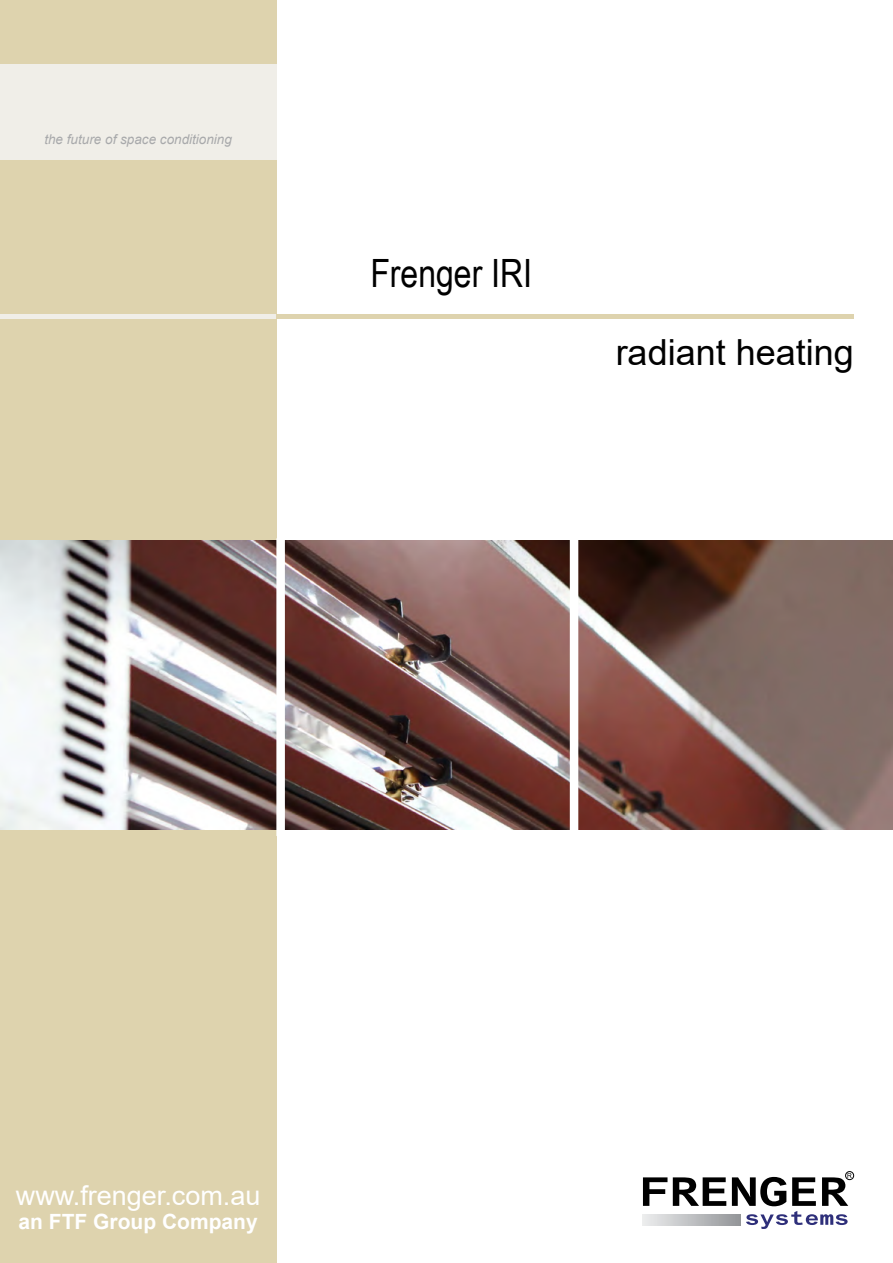
<style>
.page{position:relative;width:893px;height:1263px;background:#fff}
.page>*{position:absolute;margin:0;border:0;box-sizing:border-box;transform-origin:0 0}
.t1{font:39px "Arial Narrow";color:#000}
.t2{font:36px "Arial";color:#000}
.t3{font:27px "Arial";color:#fff}
.t4{font:700 21px "Arial";color:#fff}
.t5{font:italic 13.5px "Arial";color:#a8a9ab}
</style>
<div class="page">
<div style="left:0;top:0;width:276px;height:1263px;background:#ded3ae"></div>
<img style="left:0;top:540px;width:893px;height:289px">
<div style="left:0;top:64px;width:276px;height:95px;background:#f0eee8"></div>
<div style="left:0;top:314px;width:276px;height:5px;background:#f0eee8"></div>
<div style="left:276px;top:314px;width:578px;height:5px;background:#ded3ae"></div>
<div style="left:276px;top:538px;width:9px;height:298px;background:#fff"></div>
<div style="left:570px;top:539px;width:8px;height:293px;background:#fff"></div>
<svg style="left:643px;top:1177px;width:24px;height:29px"></svg>
<svg style="left:673px;top:1177px;width:53px;height:29px"></svg>
<div style="left:845px;top:1171px;width:9px;height:9px;border:1px solid #000;border-radius:50%"></div>
<svg style="left:732px;top:1173px;width:120px;height:56px"></svg>
<svg style="left:642px;top:1214px;width:99px;height:11px"></svg>
<p class="t5" style="left:44px;top:131px;width:189px">the future of space conditioning</p>
<h1 class="t1" style="left:370px;top:245px;width:163px">Frenger IRI</h1>
<h2 class="t2" style="left:616px;top:328px;width:240px">radiant heating</h2>
<h3 class="t3" style="left:16px;top:1176px;width:246px">www.frenger.com.au</h3>
<h3 class="t4" style="left:19px;top:1207px;width:241px">an FTF Group Company</h3>
</div>
